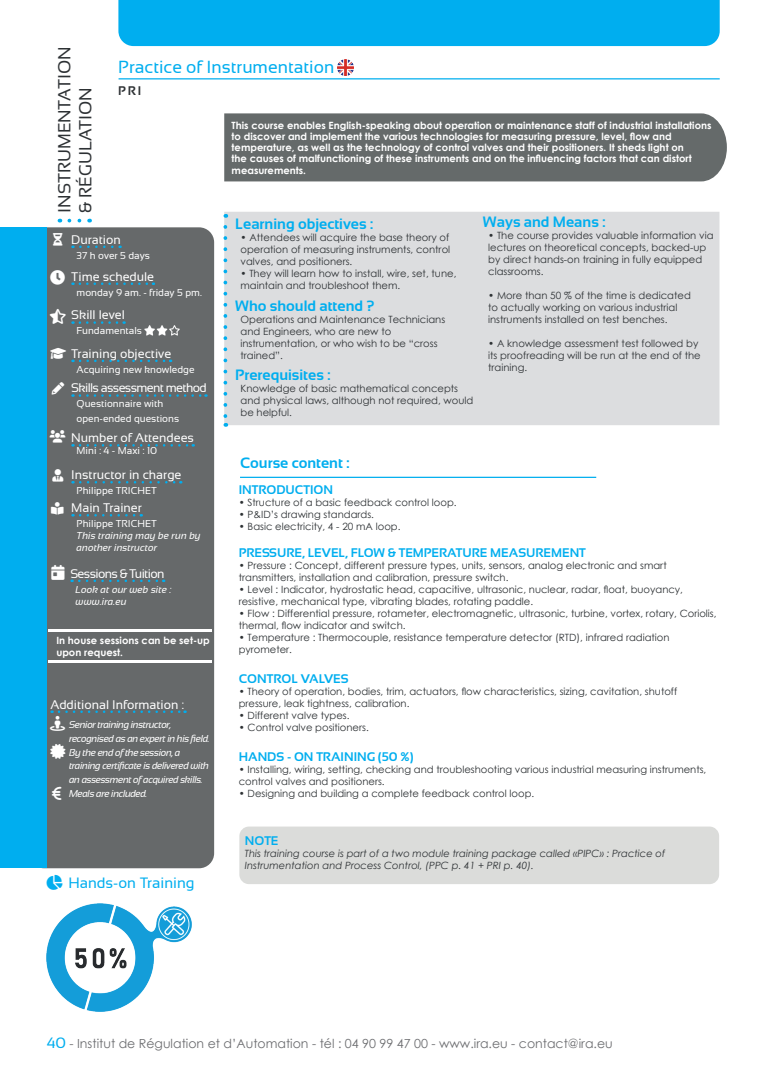
<style>
.page{position:relative;width:780px;height:1088px;background:#fff}
.page>*{position:absolute;margin:0;border:0;box-sizing:border-box;transform-origin:0 0}
.t1{font:17.5px/21px "Sansation";color:#2d3134}
.t2{font:17.5px "Sansation";color:#00aeef}
.t3{font:700 15px "Sansation";color:#00aeef}
.t4{font:15px "Sansation";color:#00aeef}
.t5{font:12.5px "Sansation";color:#fff}
.t6{font:700 12.5px "Sansation";color:#00aeef}
.t7{font:12.5px "Century Gothic";color:#6c6d70}
.t8{font:12.5px "Sansation";letter-spacing:-.05em;color:#fff}
.t9{font:700 12.5px "Sansation";color:#2d3134}
.t10{font:10px/12px "Century Gothic";color:#2d3134}
.t11{font:700 10px/11.2px "Century Gothic";color:#fff}
.t12{font:italic 10px/13.8px "Sansation";letter-spacing:-.045em;color:#fff}
.t13{font:10px/15px "Sansation";color:#fff}
.t14{font:italic 10px/12px "Century Gothic";color:#2d3134}
.t15{font:italic 10px/12px "Sansation";color:#fff}
.s1{font-family:"Sansation";font-size:15px;color:#00aeef}
</style>
<div class="page">
<div style="left:224px;top:113px;width:502px;height:68px;background:#656a6a"></div>
<div style="left:239px;top:826px;width:480px;height:58px;background:#dbdcda;border-radius:10px"></div>
<div style="left:29px;top:227px;width:185px;height:641px;background:#66696a;border-radius:15px"></div>
<div style="left:118px;top:0;width:601px;height:46px;background:#00aeef"></div>
<svg style="left:69px;top:219px;width:21px;height:3px"></svg>
<hr style="left:118px;top:78px;width:601px;height:1px;background:#00aeef">
<div style="left:224px;top:212px;width:495px;height:213px;background:#dcdddf"></div>
<hr style="left:240px;top:477px;width:356px;height:1px;background:#00aeef">
<svg style="left:223px;top:227px;width:4px;height:200px"></svg>
<svg style="left:79px;top:579px;width:85px;height:3px"></svg>
<svg style="left:80px;top:444px;width:114px;height:3px"></svg>
<svg style="left:80px;top:282px;width:74px;height:3px"></svg>
<svg style="left:80px;top:246px;width:41px;height:2px"></svg>
<svg style="left:80px;top:321px;width:45px;height:3px"></svg>
<svg style="left:80px;top:360px;width:91px;height:2px"></svg>
<svg style="left:80px;top:394px;width:126px;height:3px"></svg>
<svg style="left:80px;top:481px;width:101px;height:2px"></svg>
<svg style="left:80px;top:514px;width:62px;height:2px"></svg>
<img style="left:46px;top:904px;width:145px;height:107px">
<hr style="left:49px;top:660px;width:163px;height:3px;background:#fff">
<hr style="left:49px;top:629px;width:163px;height:3px;background:#fff">
<img style="left:337px;top:59px;width:16px;height:17px">
<img style="left:144px;top:325px;width:36px;height:11px">
<div style="left:0;top:227px;width:46px;height:641px;background:#00aeef"></div>
<svg style="left:50px;top:710px;width:135px;height:3px"></svg>
<h1 class="t1" style="left:54px;top:213px;width:168px;rotate:-90deg">INSTRUMENTATION &amp; RÉGULATION</h1>
<h1 class="t2" style="left:118px;top:57px;width:217px">Practice of Instrumentation</h1>
<p class="t9" style="left:118px;top:83px;width:24px">PRI</p>
<p class="t11" style="left:231px;top:119px;width:481px">This course enables English-speaking about operation or maintenance staff of industrial installations to discover and implement the various technologies for measuring pressure, level, flow and temperature, as well as the technology of control valves and their positioners. It sheds light on<br>the causes of malfunctioning of these instruments and on the influencing factors that can distort measurements.</p>
<p class="t5" style="left:71px;top:232px;width:51px">Duration</p>
<p class="t13" style="left:77px;top:248px;width:75px">37 h over 5 days</p>
<p class="t5" style="left:71px;top:269px;width:84px">Time schedule</p>
<p class="t13" style="left:77px;top:285px;width:127px">monday 9 am. - friday 5 pm.</p>
<p class="t5" style="left:71px;top:308px;width:55px">Skill level</p>
<p class="t13" style="left:77px;top:323px;width:67px">Fundamentals</p>
<p class="t5" style="left:71px;top:346px;width:102px">Training objective</p>
<p class="t13" style="left:77px;top:362px;width:119px">Acquiring new knowledge</p>
<p class="t8" style="left:71px;top:381px;width:137px">Skills assessment method</p>
<p class="t13" style="left:77px;top:396px;width:104px">Questionnaire with open-ended questions</p>
<p class="t5" style="left:71px;top:431px;width:124px">Number of Attendees</p>
<p class="t13" style="left:77px;top:443px;width:82px">Mini : 4 - Maxi : 10</p>
<p class="t5" style="left:71px;top:468px;width:112px">Instructor in charge</p>
<p class="t13" style="left:77px;top:483px;width:82px">Philippe TRICHET</p>
<p class="t5" style="left:71px;top:501px;width:72px">Main Trainer</p>
<p class="t13" style="left:77px;top:516px;width:82px">Philippe TRICHET</p>
<p class="t15" style="left:77px;top:530px;width:126px">This training may be run by another instructor</p>
<p class="t8" style="left:70px;top:566px;width:96px">Sessions &amp; Tuition</p>
<p class="t15" style="left:75px;top:583px;width:98px">Look at our web site : www.ira.eu</p>
<p class="t11" style="left:56px;top:633px;width:155px;line-height:12px">In house sessions can be set-up upon request.</p>
<p class="t5" style="left:50px;top:697px;width:135px">Additional Information :</p>
<p class="t12" style="left:69px;top:718px;width:142px">Senior training instructor, recognised as an expert in his field.<br>By the end of the session, a training certificate is delivered with an assessment of acquired skills.<br>Meals are included.</p>
<h2 class="t4" style="left:68px;top:874px;width:128px">Hands-on Training</h2>
<h2 class="t3" style="left:235px;top:216px;width:140px">Learning objectives :</h2>
<p class="t10" style="left:240px;top:231px;width:211px;text-align:justify">• Attendees will acquire the base theory of operation of measuring instruments, control valves, and positioners.</p>
<p class="t10" style="left:240px;top:267px;width:217px">• They will learn how to install, wire, set, tune, maintain and troubleshoot them.</p>
<h2 class="t3" style="left:235px;top:298px;width:141px">Who should attend ?</h2>
<p class="t10" style="left:240px;top:313px;width:206px">Operations and Maintenance Technicians and Engineers, who are new to instrumentation, or who wish to be “cross trained”.</p>
<h2 class="t3" style="left:235px;top:366px;width:97px">Prerequisites :</h2>
<p class="t10" style="left:240px;top:382px;width:234px">Knowledge of basic mathematical concepts and physical laws, although not required, would be helpful.</p>
<h2 class="t3" style="left:483px;top:213px;width:124px">Ways and Means :</h2>
<p class="t10" style="left:488px;top:229px;width:227px">• The course provides valuable information via lectures on theoretical concepts, backed-up by direct hands-on training in fully equipped classrooms.</p>
<p class="t10" style="left:488px;top:289px;width:204px">• More than 50 % of the time is dedicated to actually working on various industrial instruments installed on test benches.</p>
<p class="t10" style="left:488px;top:337px;width:214px">• A knowledge assessment test followed by its proofreading will be run at the end of the training.</p>
<h2 class="t3" style="left:240px;top:454px;width:111px">Course content :</h2>
<p class="t6" style="left:239px;top:483px;width:96px">INTRODUCTION</p>
<p class="t10" style="left:239px;top:496px;width:219px">• Structure of a basic feedback control loop.</p>
<p class="t10" style="left:239px;top:508px;width:137px">• P&amp;ID’s drawing standards.</p>
<p class="t10" style="left:239px;top:520px;width:163px">• Basic electricity, 4 - 20 mA loop.</p>
<p class="t6" style="left:239px;top:546px;width:348px">PRESSURE, LEVEL, FLOW &amp; TEMPERATURE MEASUREMENT</p>
<p class="t10" style="left:239px;top:559px;width:429px">• Pressure : Concept, different pressure types, units, sensors, analog electronic and smart transmitters, installation and calibration, pressure switch.</p>
<p class="t10" style="left:239px;top:583px;width:446px">• Level : Indicator, hydrostatic head, capacitive, ultrasonic, nuclear, radar, float, buoyancy, resistive, mechanical type, vibrating blades, rotating paddle.</p>
<p class="t10" style="left:239px;top:607px;width:479px">• Flow : Differential pressure, rotameter, electromagnetic, ultrasonic, turbine, vortex, rotary, Coriolis, thermal, flow indicator and switch.</p>
<p class="t10" style="left:239px;top:631px;width:432px">• Temperature : Thermocouple, resistance temperature detector (RTD), infrared radiation pyrometer.</p>
<p class="t6" style="left:239px;top:672px;width:111px">CONTROL VALVES</p>
<p class="t10" style="left:239px;top:685px;width:440px">• Theory of operation, bodies, trim, actuators, flow characteristics, sizing, cavitation, shutoff pressure, leak tightness, calibration.</p>
<p class="t10" style="left:239px;top:709px;width:112px">• Different valve types.</p>
<p class="t10" style="left:239px;top:721px;width:131px">• Control valve positioners.</p>
<p class="t6" style="left:239px;top:750px;width:176px">HANDS - ON TRAINING (50 %)</p>
<p class="t10" style="left:239px;top:763px;width:469px">• Installing, wiring, setting, checking and troubleshooting various industrial measuring instruments, control valves and positioners.</p>
<p class="t10" style="left:239px;top:787px;width:297px">• Designing and building a complete feedback control loop.</p>
<p class="t6" style="left:245px;top:834px;width:35px">NOTE</p>
<p class="t14" style="left:245px;top:848px;width:422px">This training course is part of a two module training package called «PIPC» : Practice of<br>Instrumentation and Process Control, (PPC p. 41 + PRI p. 40).</p>
<p class="t7" style="left:47px;top:1034px;width:567px"><span class="s1">40</span> - Institut de Régulation et d’Automation - tél : 04 90 99 47 00 - www.ira.eu - contact@ira.eu</p>
</div>
